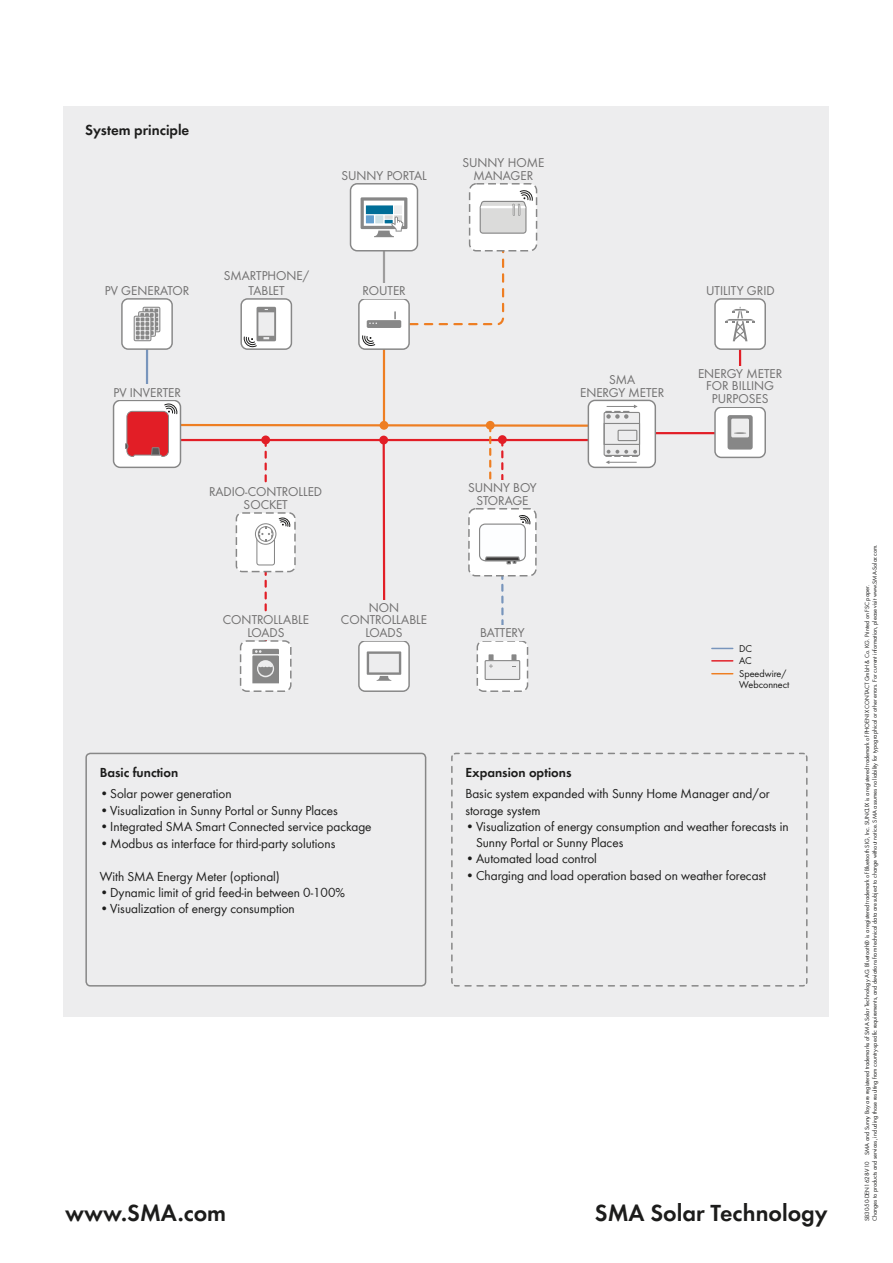
<style>
.page{position:relative;width:893px;height:1263px;background:#fff}
.page>*{position:absolute;margin:0;border:0;box-sizing:border-box;transform-origin:0 0}
.t1{font:600 24px "SMA Futura Global";color:#1c1c1b}
.t2{font:600 15px "SMA Futura Global";color:#1c1c1b}
.t3{font:13.5px/16.5px "SMA Futura Global";color:#1c1c1b}
.t4{font:600 13.5px "SMA Futura Global";color:#1c1c1b}
.t5{font:13.35px/12.8px "SMA Futura Global";color:#717070;text-align:center}
.t6{font:10.35px/11.7px "SMA Futura Global";color:#1c1c1b}
.t7{font:6.3px/7.5px "SMA Futura Global";color:#1c1c1b}
</style>
<div class="page">
<div style="left:64px;top:106px;width:765px;height:910px;background:#ededee"></div>
<hr style="left:146px;top:347px;width:2px;height:75px;background:#7895bc">
<hr style="left:739px;top:339px;width:2px;height:93px;background:#e21e26">
<div style="left:477px;top:641px;width:50px;height:50px;background:#fff;border-radius:6px"></div>
<div style="left:477px;top:640px;width:51px;height:52px;border:1px dashed #878787;border-radius:6px"></div>
<div style="left:470px;top:184px;width:67px;height:67px;background:#fff;border-radius:7px"></div>
<div style="left:469px;top:183px;width:68px;height:68px;border:1px dashed #878787;border-radius:7px"></div>
<div style="left:350px;top:184px;width:67px;height:67px;background:#fff;border-radius:7px"></div>
<div style="left:350px;top:183px;width:68px;height:68px;border:1px solid #878787;border-radius:7px"></div>
<div style="left:715px;top:299px;width:50px;height:50px;background:#fff;border-radius:6px"></div>
<svg style="left:725px;top:307px;width:30px;height:34px"></svg>
<div style="left:714px;top:298px;width:52px;height:52px;border:1px solid #878787;border-radius:6px"></div>
<div style="left:241px;top:641px;width:50px;height:50px;background:#fff;border-radius:6px"></div>
<div style="left:240px;top:640px;width:52px;height:52px;border:1px dashed #878787;border-radius:6px"></div>
<div style="left:114px;top:400px;width:66px;height:67px;background:#fff;border-radius:7px"></div>
<div style="left:113px;top:400px;width:68px;height:68px;border:1px solid #878787;border-radius:7px"></div>
<hr style="left:611px;top:432px;width:120px;height:2px;background:#e21e26">
<div style="left:588px;top:400px;width:67px;height:67px;background:#fff;border-radius:7px"></div>
<div style="left:588px;top:400px;width:68px;height:68px;border:1px solid #878787;border-radius:7px"></div>
<div style="left:715px;top:407px;width:50px;height:50px;background:#fff;border-radius:6px"></div>
<div style="left:728px;top:415px;width:25px;height:35px;background:#878787;border-radius:3px"></div>
<svg style="left:727px;top:415px;width:26px;height:28px"></svg>
<div style="left:714px;top:406px;width:52px;height:52px;border:1px solid #878787;border-radius:6px"></div>
<div style="left:241px;top:299px;width:50px;height:50px;background:#fff;border-radius:6px"></div>
<svg style="left:244px;top:307px;width:32px;height:41px"></svg>
<div style="left:240px;top:298px;width:52px;height:52px;border:1px solid #878787;border-radius:6px"></div>
<hr style="left:383px;top:349px;width:2px;height:76px;background:#ee7e22">
<div style="left:359px;top:299px;width:50px;height:50px;background:#fff;border-radius:6px"></div>
<svg style="left:361px;top:190px;width:172px;height:156px"></svg>
<div style="left:358px;top:298px;width:52px;height:52px;border:1px solid #878787;border-radius:6px"></div>
<hr style="left:712px;top:660px;width:21px;height:2px;background:#e21e26">
<svg style="left:712px;top:648px;width:21px;height:1px"></svg>
<svg style="left:712px;top:673px;width:21px;height:1px"></svg>
<div style="left:122px;top:299px;width:50px;height:50px;background:#fff;border-radius:6px"></div>
<svg style="left:134px;top:307px;width:26px;height:34px"></svg>
<div style="left:121px;top:298px;width:52px;height:52px;border:1px solid #878787;border-radius:6px"></div>
<div style="left:359px;top:641px;width:50px;height:50px;background:#fff;border-radius:6px"></div>
<div style="left:358px;top:640px;width:52px;height:52px;border:1px solid #878787;border-radius:6px"></div>
<svg style="left:125px;top:403px;width:522px;height:280px"></svg>
<div style="left:468px;top:508px;width:69px;height:68px;border:1px dashed #878787;border-radius:7px"></div>
<div style="left:223px;top:612px;width:86px;height:28px;background:#ededee"></div>
<div style="left:113px;top:385px;width:68px;height:15px;background:#ededee"></div>
<div style="left:341px;top:600px;width:86px;height:40px;background:#ededee"></div>
<div style="left:480px;top:625px;width:45px;height:15px;background:#ededee"></div>
<div style="left:209px;top:484px;width:113px;height:28px;background:#ededee"></div>
<div style="left:698px;top:366px;width:84px;height:40px;background:#ededee"></div>
<div style="left:362px;top:283px;width:44px;height:15px;background:#ededee"></div>
<div style="left:85px;top:753px;width:341px;height:233px;border:2px solid #878787;border-radius:4px"></div>
<svg style="left:451px;top:752px;width:357px;height:235px"></svg>
<h2 class="t2" style="left:85px;top:121px;width:106px">System principle</h2>
<h3 class="t5" style="left:341px;top:170px;width:87px">SUNNY PORTAL</h3>
<h3 class="t5" style="left:462px;top:157px;width:83px">SUNNY HOME<br>MANAGER</h3>
<h3 class="t5" style="left:224px;top:269px;width:87px;line-height:15px">SMARTPHONE/<br>TABLET</h3>
<h3 class="t5" style="left:105px;top:285px;width:86px">PV GENERATOR</h3>
<h3 class="t5" style="left:706px;top:286px;width:70px">UTILITY GRID</h3>
<h3 class="t5" style="left:362px;top:285px;width:45px">ROUTER</h3>
<h3 class="t5" style="left:113px;top:387px;width:69px">PV INVERTER</h3>
<h3 class="t5" style="left:209px;top:486px;width:114px">RADIO-CONTROLLED<br>SOCKET</h3>
<h3 class="t5" style="left:223px;top:615px;width:88px">CONTROLLABLE<br>LOADS</h3>
<h3 class="t5" style="left:341px;top:602px;width:88px">NON<br>CONTROLLABLE<br>LOADS</h3>
<h3 class="t4" style="left:100px;top:764px;width:80px">Basic function</h3>
<h3 class="t3" style="left:100px;top:785px;width:133px">•Solar power generation</h3>
<h3 class="t3" style="left:100px;top:802px;width:240px">•Visualization in Sunny Portal or Sunny Places</h3>
<h3 class="t3" style="left:100px;top:818px;width:273px">•Integrated SMA Smart Connected service package</h3>
<h3 class="t3" style="left:100px;top:835px;width:237px">•Modbus as interface for third-party solutions</h3>
<h3 class="t3" style="left:100px;top:868px;width:182px">With SMA Energy Meter (optional)</h3>
<h3 class="t3" style="left:100px;top:884px;width:247px">•Dynamic limit of grid feed-in between 0-100%</h3>
<h3 class="t3" style="left:100px;top:900px;width:197px">•Visualization of energy consumption</h3>
<h3 class="t5" style="left:468px;top:482px;width:70px">SUNNY BOY<br>STORAGE</h3>
<h3 class="t5" style="left:580px;top:375px;width:86px">SMA<br>ENERGY METER</h3>
<h3 class="t5" style="left:698px;top:368px;width:86px">ENERGY METER<br>FOR BILLING<br>PURPOSES</h3>
<h3 class="t5" style="left:480px;top:627px;width:46px">BATTERY</h3>
<h3 class="t6" style="left:739px;top:643px;width:14px">DC</h3>
<h3 class="t6" style="left:739px;top:668px;width:52px">Speedwire/<br>Webconnect</h3>
<h3 class="t6" style="left:739px;top:655px;width:14px">AC</h3>
<h3 class="t4" style="left:465px;top:764px;width:108px">Expansion options</h3>
<h3 class="t3" style="left:465px;top:785px;width:306px">Basic system expanded with Sunny Home Manager and/or storage system</h3>
<h3 class="t3" style="left:476px;top:818px;width:314px;line-height:15.8px;text-indent:-11px">•Visualization of energy consumption and weather forecasts in<br>Sunny Portal or Sunny Places</h3>
<h3 class="t3" style="left:465px;top:850px;width:133px">•Automated load control</h3>
<h3 class="t3" style="left:465px;top:867px;width:302px">•Charging and load operation based on weather forecast</h3>
<h1 class="t1" style="left:65px;top:1198px;width:162px">www.SMA.com</h1>
<h1 class="t1" style="left:595px;top:1198px;width:234px">SMA Solar Technology</h1>
<p class="t7" style="left:863px;top:1221px;width:678px;rotate:-90deg">SB30-50-DEN1628-V10 SMA and Sunny Boy are registered trademarks of SMA Solar Technology AG. Bluetooth® is a registered trademark of Bluetooth SIG, Inc. SUNCLIX is a registered trademark of PHOENIX CONTACT GmbH &amp; Co. KG. Printed on FSC paper.<br>Changes to products and services, including those resulting from country-specific requirements, and deviations from technical data are subject to change without notice. SMA assumes no liability for typographical or other errors. For current information, please visit www.SMA-Solar.com.</p>
</div>
